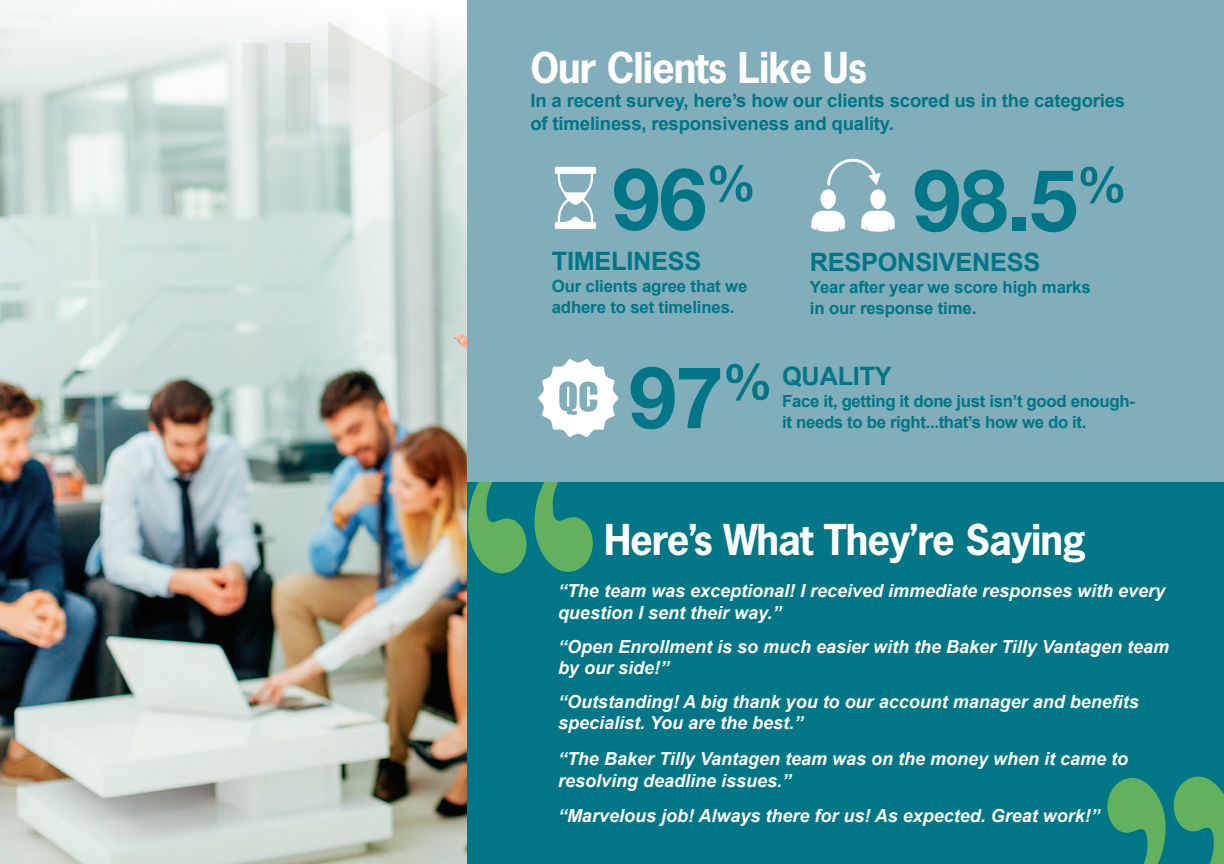
<style>
.page{position:relative;width:1224px;height:864px;background:#fff}
.page>*{position:absolute;margin:0;border:0;box-sizing:border-box;transform-origin:0 0}
.t1{font:700 86px "Helvetica Neue LT";color:#007687}
.t2{font:700 50px "Helvetica Neue LT";color:#007687}
.t3{font:700 40px "News Gothic Std";letter-spacing:-.025em;color:#fff}
.t4{font:700 25.4px "Arial";letter-spacing:-.01em;color:#007687}
.t5{font:700 18.6px/23.6px "Arial";letter-spacing:-.01em;color:#007687}
.t6{font:italic 700 18px/21.6px "Arial";color:#fff}
.t7{font:700 16.8px/21.4px "Arial";letter-spacing:-.01em;color:#007687}
</style>
<div class="page">
<div style="left:467px;top:0;width:757px;height:864px;background:#81aeba"></div>
<div style="left:467px;top:483px;width:757px;height:381px;background:#007687"></div>
<svg style="left:468px;top:483px;width:58px;height:90px"></svg>
<svg style="left:534px;top:483px;width:59px;height:89px"></svg>
<img style="left:0;top:0;width:466px;height:864px">
<svg style="left:555px;top:167px;width:41px;height:62px"></svg>
<div style="left:821px;top:189px;width:15px;height:20px;background:#fff;border-radius:50%"></div>
<svg style="left:812px;top:211px;width:33px;height:21px"></svg>
<div style="left:870px;top:189px;width:16px;height:20px;background:#fff;border-radius:50%"></div>
<svg style="left:861px;top:211px;width:34px;height:21px"></svg>
<svg style="left:827px;top:158px;width:54px;height:28px"></svg>
<svg style="left:538px;top:359px;width:80px;height:78px"></svg>
<svg style="left:1174px;top:777px;width:50px;height:87px"></svg>
<svg style="left:1107px;top:778px;width:59px;height:86px"></svg>
<h3 class="t3" style="left:530px;top:41px;width:338px">Our Clients Like Us</h3>
<p class="t5" style="left:530px;top:89px;width:596px">In a recent survey, here’s how our clients scored us in the categories of timeliness, responsiveness and quality.</p>
<h1 class="t1" style="left:612px;top:146px;width:145px">96<sup>%</sup></h1>
<h3 class="t4" style="left:552px;top:245px;width:151px">TIMELINESS</h3>
<p class="t7" style="left:552px;top:276px;width:197px">Our clients agree that we adhere to set timelines.</p>
<h1 class="t1" style="left:913px;top:147px;width:215px">98.5<sup>%</sup></h1>
<h3 class="t4" style="left:810px;top:245px;width:232px">RESPONSIVENESS</h3>
<p class="t7" style="left:810px;top:276px;width:282px">Year after year we score high marks in our response time.</p>
<h2 class="t2" style="left:723px;top:351px;width:52px">%</h2>
<h1 class="t1" style="left:629px;top:344px;width:96px">97</h1>
<h3 class="t4" style="left:782px;top:360px;width:111px">QUALITY</h3>
<p class="t7" style="left:782px;top:391px;width:354px">Face it, getting it done just isn’t good enough-</p>
<p class="t7" style="left:782px;top:412px;width:306px">it needs to be right...that’s how we do it.</p>
<h3 class="t3" style="left:604px;top:513px;width:484px">Here’s What They’re Saying</h3>
<p class="t6" style="left:558px;top:581px;width:609px">“The team was exceptional! I received immediate responses with every question I sent their way.”</p>
<p class="t6" style="left:558px;top:636px;width:613px">“Open Enrollment is so much easier with the Baker Tilly Vantagen team by our side!”</p>
<p class="t6" style="left:558px;top:691px;width:582px">“Outstanding! A big thank you to our account manager and benefits specialist. You are the best.”</p>
<p class="t6" style="left:558px;top:748px;width:572px">“The Baker Tilly Vantagen team was on the money when it came to resolving deadline issues.”</p>
<p class="t6" style="left:558px;top:806px;width:543px">“Marvelous job! Always there for us! As expected. Great work!”</p>
</div>
